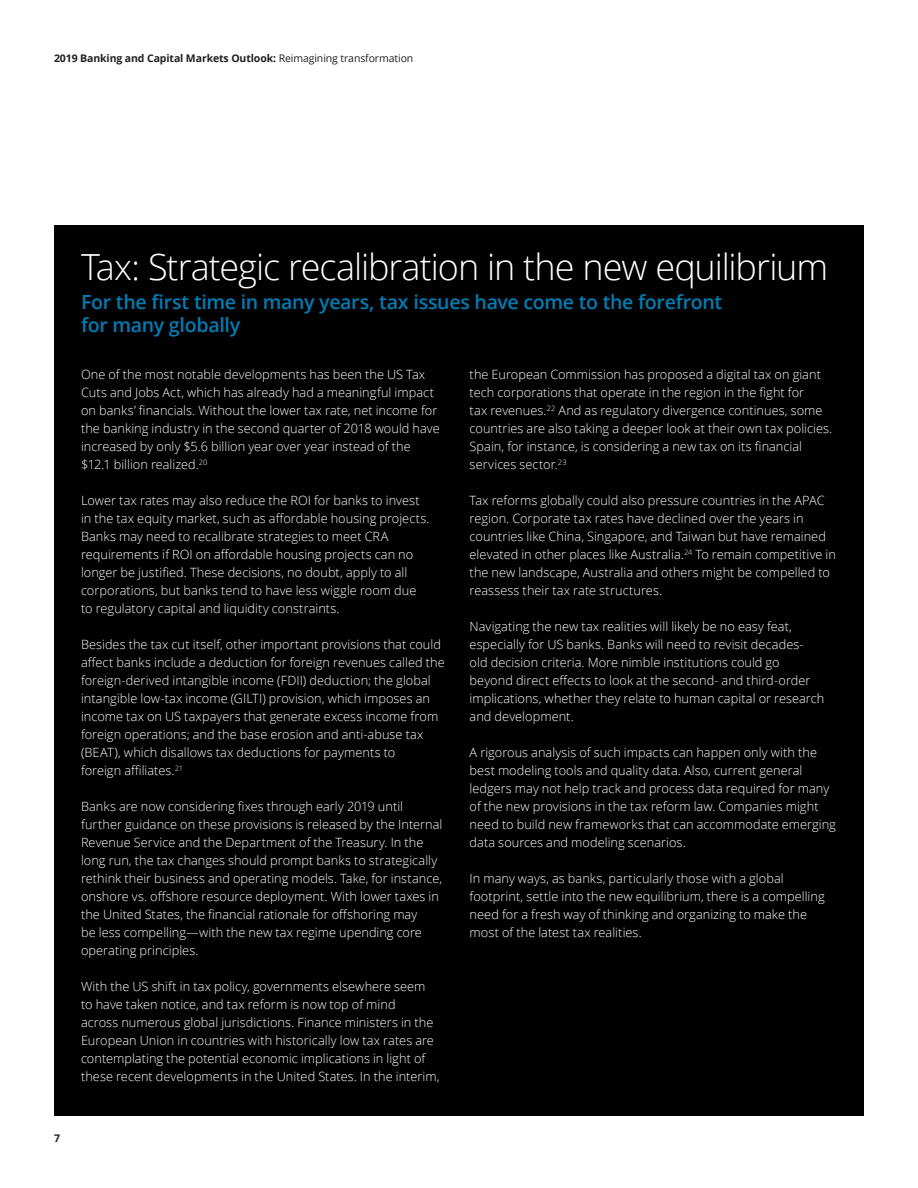
<style>
.page{position:relative;width:918px;height:1188px;background:#fff}
.page>*{position:absolute;margin:0;border:0;box-sizing:border-box;transform-origin:0 0}
.Story_heading_light{font:300 36px "Open Sans";letter-spacing:-.03em;color:#fff}
.Introduction__14_18p{font:600 19.5px/22.5px "Open Sans";letter-spacing:-.015em;color:#007db5}
.Body_copy__8_5_12pt{font:300 12.75px/18px "Open Sans";letter-spacing:.005em;color:#fff}
.t1{font:700 10.5px "Open Sans";letter-spacing:-.01em;color:#231f20}
.s1{font-weight:400}
</style>
<div class="page">
<div style="left:54px;top:225px;width:810px;height:225px;background:#010101"></div>
<div style="left:54px;top:343px;width:810px;height:773px;background:#010101"></div>
<p class="t1" style="left:54px;top:51px;width:361px">2019 Banking and Capital Markets Outlook: <span class="s1">Reimagining transformation</span></p>
<p class="t1" style="left:54px;top:1131px;width:7px">7</p>
<p class="Story_heading_light" style="left:81px;top:242px;width:749px">Tax: Strategic recalibration in the new equilibrium</p>
<p class="Introduction__14_18p" style="left:81px;top:290px;width:643px">For the first time in many years, tax issues have come to the forefront for many globally</p>
<p class="Body_copy__8_5_12pt" style="left:81px;top:365px;width:360px">One of the most notable developments has been the US Tax Cuts and Jobs Act, which has already had a meaningful impact on banks’ financials. Without the lower tax rate, net income for the banking industry in the second quarter of 2018 would have increased by only $5.6 billion year over year instead of the $12.1 billion realized.<sup>20</sup></p>
<p class="Body_copy__8_5_12pt" style="left:81px;top:491px;width:350px">Lower tax rates may also reduce the ROI for banks to invest in the tax equity market, such as affordable housing projects.<br>Banks may need to recalibrate strategies to meet CRA requirements if ROI on affordable housing projects can no longer be justified. These decisions, no doubt, apply to all corporations, but banks tend to have less wiggle room due to regulatory capital and liquidity constraints.</p>
<p class="Body_copy__8_5_12pt" style="left:81px;top:635px;width:365px">Besides the tax cut itself, other important provisions that could affect banks include a deduction for foreign revenues called the foreign-derived intangible income (FDII) deduction; the global intangible low-tax income (GILTI) provision, which imposes an income tax on US taxpayers that generate excess income from foreign operations; and the base erosion and anti-abuse tax (BEAT), which disallows tax deductions for payments to<br>foreign affiliates.<sup>21</sup></p>
<p class="Body_copy__8_5_12pt" style="left:81px;top:797px;width:363px">Banks are now considering fixes through early 2019 until further guidance on these provisions is released by the Internal Revenue Service and the Department of the Treasury. In the long run, the tax changes should prompt banks to strategically rethink their business and operating models. Take, for instance, onshore vs. offshore resource deployment. With lower taxes in the United States, the financial rationale for offshoring may<br>be less compelling—with the new tax regime upending core operating principles.</p>
<p class="Body_copy__8_5_12pt" style="left:81px;top:977px;width:360px">With the US shift in tax policy, governments elsewhere seem to have taken notice, and tax reform is now top of mind<br>across numerous global jurisdictions. Finance ministers in the European Union in countries with historically low tax rates are contemplating the potential economic implications in light of these recent developments in the United States. In the interim,</p>
<p class="Body_copy__8_5_12pt" style="left:470px;top:365px;width:364px">the European Commission has proposed a digital tax on giant tech corporations that operate in the region in the fight for<br>tax revenues.<sup>22</sup> And as regulatory divergence continues, some countries are also taking a deeper look at their own tax policies.<br>Spain, for instance, is considering a new tax on its financial services sector.<sup>23</sup></p>
<p class="Body_copy__8_5_12pt" style="left:470px;top:491px;width:368px">Tax reforms globally could also pressure countries in the APAC region. Corporate tax rates have declined over the years in countries like China, Singapore, and Taiwan but have remained elevated in other places like Australia.<sup>24</sup> To remain competitive in the new landscape, Australia and others might be compelled to reassess their tax rate structures.</p>
<p class="Body_copy__8_5_12pt" style="left:470px;top:617px;width:356px">Navigating the new tax realities will likely be no easy feat, especially for US banks. Banks will need to revisit decades&shy;old decision criteria. More nimble institutions could go beyond direct effects to look at the second- and third-order implications, whether they relate to human capital or research and development.</p>
<p class="Body_copy__8_5_12pt" style="left:470px;top:743px;width:368px">A rigorous analysis of such impacts can happen only with the best modeling tools and quality data. Also, current general ledgers may not help track and process data required for many of the new provisions in the tax reform law. Companies might need to build new frameworks that can accommodate emerging data sources and modeling scenarios.</p>
<p class="Body_copy__8_5_12pt" style="left:470px;top:869px;width:357px">In many ways, as banks, particularly those with a global footprint, settle into the new equilibrium, there is a compelling need for a fresh way of thinking and organizing to make the most of the latest tax realities.</p>
</div>
